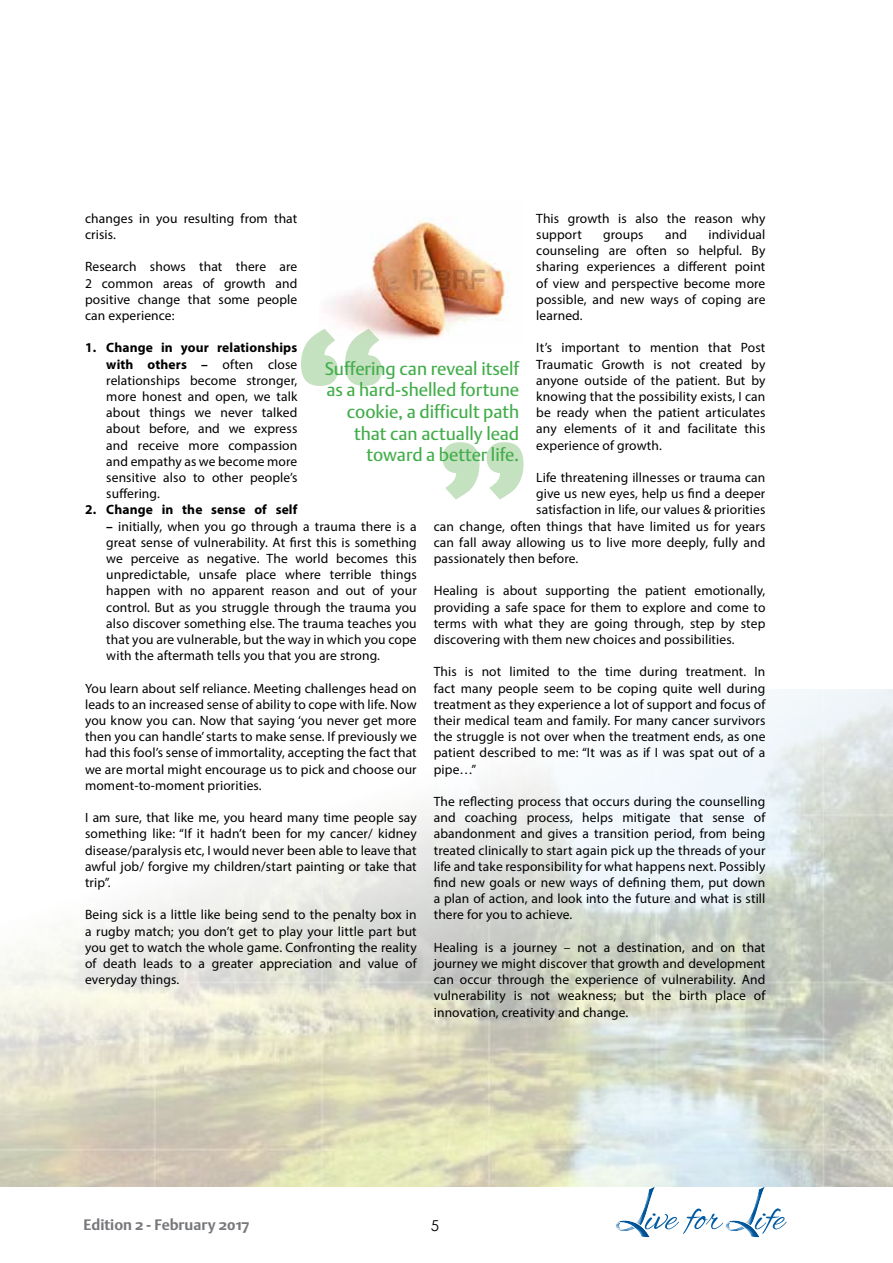
<style>
.page{position:relative;width:893px;height:1263px;background:#fff}
.page>*{position:absolute;margin:0;border:0;box-sizing:border-box;transform-origin:0 0}
.t1{font:18px/21.6px "DTL Argo T";color:#41ad49;text-align:right}
.t2{font:700 15px "DTL Argo ST";color:#77787b}
.t3{font:15px "Century Gothic";color:#000}
.t4{font:13.5px/16.2px "Myriad Pro";letter-spacing:.01em;color:#000;text-align:justify}
.t5{font:700 13.5px "Myriad Pro";letter-spacing:.01em;color:#000}
.s1{font-weight:700}
</style>
<div class="page">
<svg style="left:615px;top:1186px;width:172px;height:51px"></svg>
<div style="left:725px;top:1220px;width:29px;height:20px;background:#fff"></div>
<div style="left:726px;top:1220px;width:35px;height:20px;background:#000;opacity:.75"></div>
<img style="left:329px;top:218px;width:181px;height:121px">
<svg style="left:443px;top:442px;width:80px;height:57px"></svg>
<svg style="left:301px;top:329px;width:81px;height:57px"></svg>
<p class="t4" style="left:85px;top:210px;width:214px">changes in you resulting from that crisis.</p>
<p class="t4" style="left:85px;top:258px;width:214px">Research shows that there are 2 common areas of growth and positive change that some people can experience:</p>
<p class="t4" style="left:106px;top:339px;width:193px;text-indent:-21px"><span class="s1">1. Change in your relationships with others –</span> often close relationships become stronger, more honest and open, we talk about things we never talked about before, and we express and receive more compassion and empathy as we become more sensitive also to other people’s suffering.</p>
<p class="t5" style="left:85px;top:501px;width:214px">2. Change in the sense of self</p>
<p class="t4" style="left:106px;top:518px;width:312px"><span class="s1">–</span> initially, when you go through a trauma there is a great sense of vulnerability. At first this is something we perceive as negative. The world becomes this unpredictable, unsafe place where terrible things happen with no apparent reason and out of your control. But as you struggle through the trauma you also discover something else. The trauma teaches you that you are vulnerable, but the way in which you cope with the aftermath tells you that you are strong.</p>
<p class="t4" style="left:85px;top:680px;width:333px">You learn about self reliance. Meeting challenges head on leads to an increased sense of ability to cope with life. Now you know you can. Now that saying ‘you never get more then you can handle’ starts to make sense. If previously we had this fool’s sense of immortality, accepting the fact that we are mortal might encourage us to pick and choose our moment-to-moment priorities.</p>
<p class="t4" style="left:85px;top:809px;width:333px">I am sure, that like me, you heard many time people say something like: “If it hadn’t been for my cancer/ kidney disease/paralysis etc, I would never been able to leave that awful job/ forgive my children/start painting or take that trip”.</p>
<p class="t4" style="left:85px;top:906px;width:333px">Being sick is a little like being send to the penalty box in a rugby match; you don’t get to play your little part but you get to watch the whole game. Confronting the reality of death leads to a greater appreciation and value of everyday things.</p>
<p class="t4" style="left:536px;top:210px;width:231px">This growth is also the reason why support</p>
<p class="t4" style="left:536px;top:226px;width:231px;text-indent:172px">individual counseling are often so helpful. By sharing experiences a different point of view and perspective become more possible, and new ways of coping are learned.</p>
<p class="t4" style="left:536px;top:339px;width:231px">It’s important to mention that Post Traumatic Growth is not created by anyone outside of the patient. But by knowing that the possibility exists, I can be ready when the patient articulates any elements of it and facilitate this experience of growth.</p>
<p class="t4" style="left:536px;top:469px;width:231px">Life threatening illnesses or trauma can</p>
<p class="t4" style="left:536px;top:485px;width:231px">give us new eyes, help us find a deeper</p>
<p class="t4" style="left:536px;top:501px;width:231px">satisfaction in life, our values &amp; priorities</p>
<p class="t4" style="left:434px;top:518px;width:333px">can change, often things that have limited us for years</p>
<p class="t4" style="left:434px;top:534px;width:333px">can fall away allowing us to live more deeply, fully and</p>
<p class="t4" style="left:434px;top:550px;width:146px">passionately then before.</p>
<p class="t4" style="left:434px;top:582px;width:333px">Healing is about supporting the patient emotionally, providing a safe space for them to explore and come to terms with what they are going through, step by step discovering with them new choices and possibilities.</p>
<p class="t4" style="left:434px;top:663px;width:333px">This is not limited to the time during treatment. In fact many people seem to be coping quite well during treatment as they experience a lot of support and focus of their medical team and family. For many cancer survivors the struggle is not over when the treatment ends, as one patient described to me: “It was as if I was spat out of a pipe…”</p>
<p class="t4" style="left:434px;top:793px;width:333px">The reflecting process that occurs during the counselling and coaching process, helps mitigate that sense of abandonment and gives a transition period, from being treated clinically to start again pick up the threads of your life and take responsibility for what happens next. Possibly find new goals or new ways of defining them, put down a plan of action, and look into the future and what is still there for you to achieve.</p>
<p class="t4" style="left:434px;top:939px;width:333px">Healing is a journey – not a destination, and on that journey we might discover that growth and development can occur through the experience of vulnerability. And vulnerability is not weakness; but the birth place of innovation, creativity and change.</p>
<p class="t4" style="left:603px;top:226px;width:42px">groups</p>
<p class="t4" style="left:665px;top:226px;width:23px">and</p>
<h1 class="t1" style="left:325px;top:358px;width:196px">Suffering can reveal itself as a hard-shelled fortune cookie, a difficult path that can actually lead toward a better life.</h1>
<p class="t2" style="left:84px;top:1215px;width:167px">Edition 2 - February 2017</p>
<p class="t3" style="left:431px;top:1215px;width:10px">5</p>
</div>
